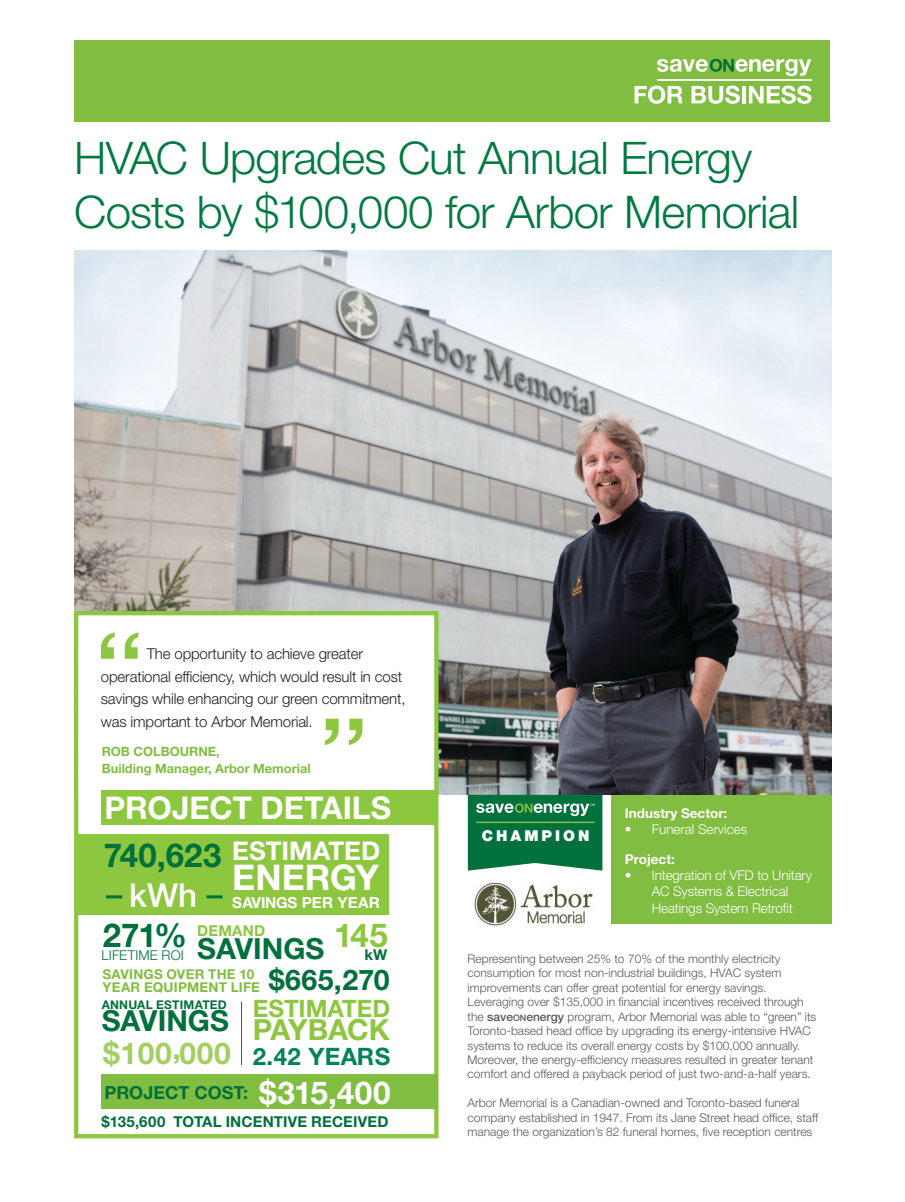
<style>
.page{position:relative;width:905px;height:1202px;background:#fff}
.page>*{position:absolute;margin:0;border:0;box-sizing:border-box;transform-origin:0 0}
.t1{font:300 45px/54px "Helvetica Neue LT Std";letter-spacing:-.02em;color:#007a40}
.t2{font:700 35.4px "Helvetica Neue LT Std";color:#fff}
.t3{font:700 33px "Helvetica Neue LT Std";color:#00703c}
.t4{font:700 33px "Helvetica Neue LT Std";color:#8dc73f}
.t5{font:500 33px "Helvetica Neue LT Std";color:#fff}
.t6{font:700 31.35px "Helvetica Neue LT Std";color:#fff}
.t7{font:700 30px "Helvetica Neue LT Std";letter-spacing:.02em;color:#a3cf62}
.t8{font:700 29.1px "Helvetica Neue LT Std";color:#00703c}
.t9{font:700 29.1px "Helvetica Neue LT Std";letter-spacing:-.02em;color:#8dc73f}
.t10{font:700 28.5px "Helvetica Neue LT Std";letter-spacing:.005em;color:#00703c}
.t11{font:700 25.8px "Helvetica Neue LT Std";color:#fff}
.t12{font:700 24px "Helvetica Neue LT Std";color:#8dc73f}
.t13{font:700 24px "Helvetica Neue LT Std";letter-spacing:.02em;color:#008358}
.t14{font:700 18px "Helvetica Neue LT Std";letter-spacing:-.005em;color:#00703c}
.t15{font:700 15.3px "Helvetica Neue LT Std";letter-spacing:-.005em;color:#fff}
.t16{font:300 15px/22.5px "Helvetica Neue LT Std";letter-spacing:-.01em;color:#231f20}
.t17{font:700 15px "Helvetica Neue LT Std";letter-spacing:.01em;color:#00703c}
.t18{font:900 15px "Helvetica Neue LT Std";letter-spacing:.2em;color:#fff}
.t19{font:700 15px "Helvetica Neue LT Std";letter-spacing:.015em;color:#8dc73f}
.t20{font:300 13.5px/16.2px "Helvetica Neue LT Std";letter-spacing:-.01em;color:#fff;text-align:center}
.t21{font:700 13.5px "Helvetica Neue LT Std";letter-spacing:.015em;color:#81bd41}
.t22{font:700 13.5px "Helvetica Neue LT Std";color:#fff}
.t23{font:300 13.5px "Helvetica Neue LT Std";letter-spacing:.01em;color:#00703c}
.t24{font:700 12.9px "Helvetica Neue LT Std";color:#81bd41}
.t25{font:300 12px/14.4px "Helvetica Neue LT Std";color:#58595b}
.t26{font:700 12px "Helvetica Neue LT Std";letter-spacing:.02em;color:#00703c}
.s1{font-size:31.5px;color:#fff}
.s2{font-weight:500}
.s3{font-weight:500;font-size:9px}
</style>
<div class="page">
<img style="left:74px;top:250px;width:758px;height:544px">
<div style="left:611px;top:795px;width:221px;height:129px;background:#81bd41"></div>
<div style="left:74px;top:40px;width:756px;height:82px;background:#81bd41"></div>
<hr style="left:657px;top:79px;width:154px;height:2px;background:#fff">
<svg style="left:657px;top:59px;width:154px;height:17px"></svg>
<svg style="left:634px;top:86px;width:48px;height:18px"></svg>
<svg style="left:691px;top:86px;width:48px;height:18px"></svg>
<hr style="left:742px;top:86px;width:3px;height:17px;background:#fff">
<svg style="left:748px;top:86px;width:63px;height:18px"></svg>
<img style="left:473px;top:881px;width:120px;height:45px">
<div style="left:74px;top:611px;width:364px;height:527px;background:#fff;border:4px solid #8dc73f"></div>
<div style="left:101px;top:790px;width:336px;height:35px;background:#8dc73f"></div>
<hr style="left:241px;top:1001px;width:1px;height:63px;background:#007a40">
<div style="left:101px;top:1074px;width:336px;height:35px;background:#81bd41"></div>
<div style="left:78px;top:834px;width:310px;height:81px;background:#8dc73f"></div>
<svg style="left:325px;top:718px;width:37px;height:27px"></svg>
<svg style="left:101px;top:632px;width:37px;height:26px"></svg>
<hr style="left:106px;top:895px;width:16px;height:3px;background:#00703c">
<hr style="left:206px;top:895px;width:16px;height:3px;background:#00703c">
<svg style="left:468px;top:794px;width:134px;height:76px;background:#1a7e4f"></svg>
<hr style="left:476px;top:821px;width:119px;height:2px;background:#81bd41">
<p class="t1" style="left:74px;top:130px;width:726px">HVAC Upgrades Cut Annual Energy<br>Costs by $100,000 for Arbor Memorial</p>
<p class="t16" style="left:101px;top:642px;width:306px;text-indent:46px">The opportunity to achieve greater operational efficiency, which would result in cost savings while enhancing our green commitment, was important to Arbor Memorial.</p>
<p class="t24" style="left:102px;top:743px;width:120px">ROB COLBOURNE,</p>
<p class="t24" style="left:102px;top:760px;width:210px">Building Manager, Arbor Memorial</p>
<p class="t6" style="left:105px;top:788px;width:288px">PROJECT DETAILS</p>
<p class="t3" style="left:104px;top:834px;width:119px">740,623</p>
<p class="t11" style="left:232px;top:835px;width:149px">ESTIMATED</p>
<p class="t2" style="left:232px;top:855px;width:148px">ENERGY</p>
<p class="t15" style="left:232px;top:893px;width:149px">SAVINGS PER YEAR</p>
<p class="t5" style="left:129px;top:875px;width:69px">kWh</p>
<p class="t3" style="left:103px;top:915px;width:86px">271%</p>
<p class="t19" style="left:197px;top:921px;width:69px">DEMAND</p>
<p class="t4" style="left:334px;top:914px;width:55px">145</p>
<p class="t8" style="left:197px;top:930px;width:129px">SAVINGS</p>
<p class="t17" style="left:364px;top:945px;width:24px">kW</p>
<p class="t23" style="left:102px;top:947px;width:84px">LIFETIME ROI</p>
<p class="t10" style="left:269px;top:961px;width:123px">$665,270</p>
<p class="t12" style="left:253px;top:993px;width:139px">ESTIMATED</p>
<p class="t9" style="left:253px;top:1011px;width:138px">PAYBACK</p>
<p class="t21" style="left:102px;top:965px;width:153px">SAVINGS OVER THE 10</p>
<p class="t21" style="left:102px;top:979px;width:159px">YEAR EQUIPMENT LIFE</p>
<p class="t26" style="left:102px;top:997px;width:127px">ANNUAL ESTIMATED</p>
<p class="t8" style="left:102px;top:1002px;width:129px">SAVINGS</p>
<p class="t7" style="left:103px;top:1034px;width:129px">$100,000</p>
<p class="t13" style="left:253px;top:1041px;width:139px">2.42 YEARS</p>
<p class="t14" style="left:105px;top:1081px;width:288px">PROJECT COST: <span class="s1">$315,400</span></p>
<p class="t17" style="left:102px;top:1112px;width:288px">$135,600 TOTAL INCENTIVE RECEIVED</p>
<p class="t18" style="left:481px;top:826px;width:109px">CHAMPION</p>
<p class="t22" style="left:624px;top:805px;width:104px">Industry Sector:</p>
<p class="t20" style="left:624px;top:821px;width:124px">• Funeral Services</p>
<p class="t22" style="left:624px;top:850px;width:52px">Project:</p>
<p class="t20" style="left:624px;top:867px;width:189px">• Integration of VFD to Unitary<br>AC Systems &amp; Electrical<br>Heatings System Retrofit</p>
<p class="t25" style="left:467px;top:951px;width:350px">Representing between 25% to 70% of the monthly electricity consumption for most non-industrial buildings, HVAC system improvements can offer great potential for energy savings.<br>Leveraging over $135,000 in financial incentives received through the <span class="s2">save</span><span class="s3">ON</span><span class="s2">energy</span> program, Arbor Memorial was able to “green” its Toronto-based head office by upgrading its energy-intensive HVAC systems to reduce its overall energy costs by $100,000 annually.<br>Moreover, the energy-efficiency measures resulted in greater tenant comfort and offered a payback period of just two-and-a-half years.</p>
<p class="t25" style="left:467px;top:1095px;width:352px">Arbor Memorial is a Canadian-owned and Toronto-based funeral company established in 1947. From its Jane Street head office, staff manage the organization’s 82 funeral homes, five reception centres</p>
</div>
